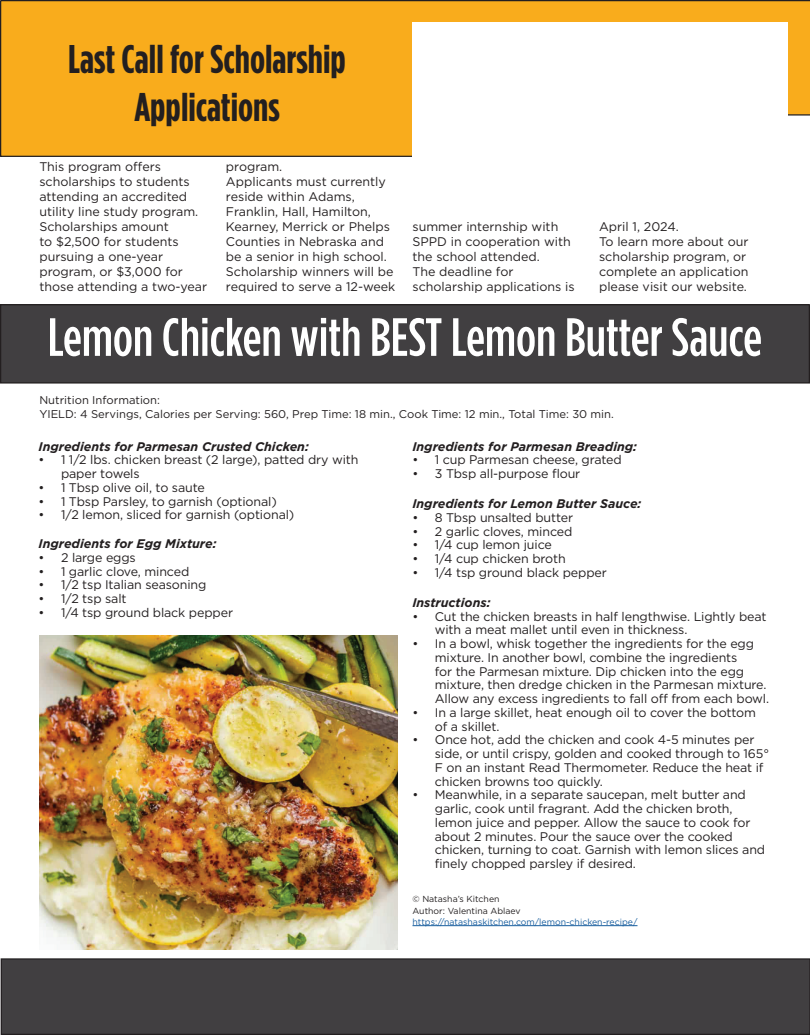
<style>
.page{position:relative;width:810px;height:1035px;background:#fff}
.page>*{position:absolute;margin:0;border:0;box-sizing:border-box;transform-origin:0 0}
.t1{font:500 53.75px "Gotham Condensed";color:#fff}
.t2{font:700 40px/48px "Gotham Condensed";color:#231f20;text-align:center}
.t3{font:12.5px/15px "Gotham";letter-spacing:-.01em;color:#231f20}
.t4{font:italic 700 12.5px "Gotham";color:#231f20}
.t5{font:11.25px/13.5px "Gotham";color:#231f20}
.t6{font:8.75px "Gotham";color:#175d9e}
.t7{font:8.75px/11.2px "Gotham";color:#231f20}
</style>
<div class="page">
<div style="left:1px;top:959px;width:809px;height:75px;background:#413f41"></div>
<div style="left:1px;top:958px;width:809px;height:77px;border:1px solid #231f20"></div>
<img style="left:39px;top:636px;width:359px;height:313px">
<hr style="left:412px;top:925px;width:226px;height:1px;background:#175d9e">
<div style="left:1px;top:305px;width:808px;height:78px;background:#413f41"></div>
<div style="left:0;top:304px;width:810px;height:80px;border:1px solid #231f20"></div>
<div style="left:0;top:0;width:810px;height:157px;background:#f9ac1c"></div>
<div style="left:412px;top:22px;width:376px;height:183px;background:#fff"></div>
<h2 class="t2" style="left:68px;top:35px;width:279px">Last Call for Scholarship<br>Applications</h2>
<p class="t3" style="left:39px;top:159px;width:169px">This program offers scholarships to students attending an accredited utility line study program.<br>Scholarships amount<br>to $2,500 for students pursuing a one-year program, or $3,000 for those attending a two-year</p>
<p class="t3" style="left:226px;top:159px;width:171px">program.<br>Applicants must currently reside within Adams,<br>Franklin, Hall, Hamilton,<br>Kearney, Merrick or Phelps<br>Counties in Nebraska and be a senior in high school.<br>Scholarship winners will be required to serve a 12-week</p>
<p class="t3" style="left:412px;top:219px;width:164px">summer internship with<br>SPPD in cooperation with the school attended.<br>The deadline for scholarship applications is</p>
<p class="t3" style="left:599px;top:219px;width:151px">April 1, 2024.<br>To learn more about our scholarship program, or complete an application please visit our website.</p>
<h1 class="t1" style="left:48px;top:306px;width:716px">Lemon Chicken with BEST Lemon Butter Sauce</h1>
<p class="t5" style="left:39px;top:393px;width:576px">Nutrition Information:<br>YIELD: 4 Servings, Calories per Serving: 560, Prep Time: 18 min., Cook Time: 12 min., Total Time: 30 min.</p>
<p class="t4" style="left:39px;top:438px;width:272px">Ingredients for Parmesan Crusted Chicken:</p>
<p class="t3" style="left:61px;top:453px;width:299px;line-height:13.8px;text-indent:-22px">• 1 1/2 lbs. chicken breast (2 large), patted dry with paper towels</p>
<p class="t3" style="left:39px;top:480px;width:168px">• 1 Tbsp olive oil, to saute</p>
<p class="t3" style="left:39px;top:493px;width:240px">• 1 Tbsp Parsley, to garnish (optional)</p>
<p class="t3" style="left:39px;top:507px;width:257px">• 1/2 lemon, sliced for garnish (optional)</p>
<p class="t4" style="left:39px;top:535px;width:179px">Ingredients for Egg Mixture:</p>
<p class="t3" style="left:39px;top:550px;width:99px">• 2 large eggs</p>
<p class="t3" style="left:39px;top:563px;width:152px">• 1 garlic clove, minced</p>
<p class="t3" style="left:39px;top:577px;width:169px">• 1/2 tsp Italian seasoning</p>
<p class="t3" style="left:39px;top:591px;width:90px">• 1/2 tsp salt</p>
<p class="t3" style="left:39px;top:605px;width:196px">• 1/4 tsp ground black pepper</p>
<p class="t4" style="left:412px;top:438px;width:226px">Ingredients for Parmesan Breading:</p>
<p class="t3" style="left:412px;top:452px;width:211px">• 1 cup Parmesan cheese, grated</p>
<p class="t3" style="left:412px;top:466px;width:170px">• 3 Tbsp all-purpose flour</p>
<p class="t4" style="left:412px;top:495px;width:231px">Ingredients for Lemon Butter Sauce:</p>
<p class="t3" style="left:412px;top:510px;width:162px">• 8 Tbsp unsalted butter</p>
<p class="t3" style="left:412px;top:523px;width:162px">• 2 garlic cloves, minced</p>
<p class="t3" style="left:412px;top:537px;width:141px">• 1/4 cup lemon juice</p>
<p class="t3" style="left:412px;top:551px;width:155px">• 1/4 cup chicken broth</p>
<p class="t3" style="left:412px;top:565px;width:196px">• 1/4 tsp ground black pepper</p>
<p class="t4" style="left:412px;top:594px;width:80px">Instructions:</p>
<p class="t3" style="left:435px;top:609px;width:333px;line-height:13.8px;text-indent:-22px">• Cut the chicken breasts in half lengthwise. Lightly beat with a meat mallet until even in thickness.</p>
<p class="t3" style="left:435px;top:637px;width:336px;line-height:13.8px;text-indent:-22px">• In a bowl, whisk together the ingredients for the egg mixture. In another bowl, combine the ingredients<br>for the Parmesan mixture. Dip chicken into the egg mixture, then dredge chicken in the Parmesan mixture.<br>Allow any excess ingredients to fall off from each bowl.</p>
<p class="t3" style="left:435px;top:705px;width:323px;line-height:13.8px;text-indent:-22px">• In a large skillet, heat enough oil to cover the bottom of a skillet.</p>
<p class="t3" style="left:435px;top:733px;width:336px;line-height:13.8px;text-indent:-22px">• Once hot, add the chicken and cook 4-5 minutes per side, or until crispy, golden and cooked through to 165° F on an instant Read Thermometer. Reduce the heat if chicken browns too quickly.</p>
<p class="t3" style="left:435px;top:788px;width:332px;line-height:13.8px;text-indent:-22px">• Meanwhile, in a separate saucepan, melt butter and garlic, cook until fragrant. Add the chicken broth, lemon juice and pepper. Allow the sauce to cook for about 2 minutes. Pour the sauce over the cooked chicken, turning to coat. Garnish with lemon slices and finely chopped parsley if desired.</p>
<p class="t7" style="left:412px;top:893px;width:110px">© Natasha’s Kitchen<br>Author: Valentina Ablaev</p>
<p class="t6" style="left:412px;top:916px;width:227px">https://natashaskitchen.com/lemon-chicken-recipe/</p>
</div>
